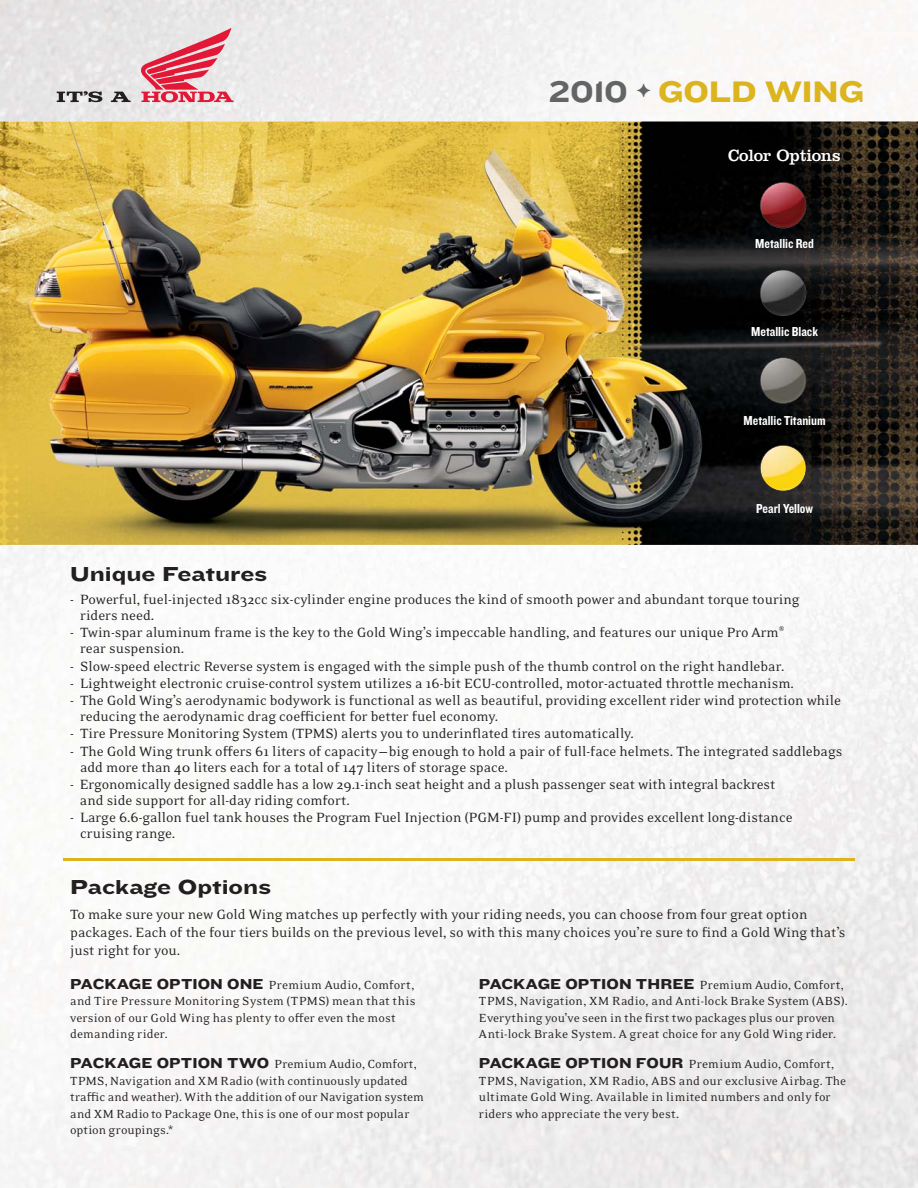
<style>
.page{position:relative;width:918px;height:1188px;background:#fff}
.page>*{position:absolute;margin:0;border:0;box-sizing:border-box;transform-origin:0 0}
.t1{font:30.75px "Knockout 53 Heviweight";letter-spacing:-.005em;color:#dcb41e}
.t2{font:21px "Knockout 54 Sumo";color:#231f20}
.t3{font:16.95px "Clarendon";letter-spacing:-.015em;color:#fff}
.t4{font:15.3px/16.2px "Eidetic Neo";color:#231f20}
.t5{font:13.5px/16.5px "Eidetic Neo";letter-spacing:.005em;color:#231f20}
.t6{font:13.5px "Knockout 50 Welterweight";color:#fff}
.s1{color:#636466}
.s2{font-family:"Monotype Sorts";font-size:18.3px;color:#636466}
.s3{font-family:"Knockout 53 Heviweight";font-size:15px}
</style>
<div class="page">
<img style="left:0;top:0;width:918px;height:1188px">
<img style="left:0;top:122px;width:918px;height:423px">
<svg style="left:760px;top:182px;width:47px;height:47px;background:#732a2f"></svg>
<svg style="left:760px;top:270px;width:47px;height:46px;background:#474747"></svg>
<svg style="left:760px;top:445px;width:47px;height:47px;background:#bda64e"></svg>
<svg style="left:760px;top:357px;width:47px;height:47px;background:#63615d"></svg>
<hr style="left:63px;top:859px;width:792px;height:2px;background:#dcb41e">
<svg style="left:111px;top:92px;width:20px;height:10px"></svg>
<svg style="left:141px;top:28px;width:93px;height:74px;background:#e599a4"></svg>
<svg style="left:57px;top:91px;width:45px;height:11px"></svg>
<h1 class="t1" style="left:549px;top:80px;width:317px"><span class="s1">2010</span> <span class="s2">F</span> GOLD WING</h1>
<p class="t3" style="left:728px;top:150px;width:114px">Color Options</p>
<p class="t6" style="left:755px;top:239px;width:60px">Metallic Red</p>
<p class="t6" style="left:751px;top:327px;width:68px">Metallic Black</p>
<p class="t6" style="left:744px;top:415px;width:84px">Metallic Titanium</p>
<p class="t6" style="left:756px;top:503px;width:59px">Pearl Yellow</p>
<h2 class="t2" style="left:70px;top:566px;width:199px">Unique Features</h2>
<p class="t4" style="left:80px;top:592px;width:721px;text-indent:-10px">- Powerful, fuel-injected 1832cc six-cylinder engine produces the kind of smooth power and abundant torque touring riders need.</p>
<p class="t4" style="left:80px;top:626px;width:706px;text-indent:-10px">- Twin-spar aluminum frame is the key to the Gold Wing’s impeccable handling, and features our unique Pro Arm<sup>® </sup>rear suspension.</p>
<p class="t4" style="left:70px;top:659px;width:716px">- Slow-speed electric Reverse system is engaged with the simple push of the thumb control on the right handlebar.</p>
<p class="t4" style="left:70px;top:676px;width:725px">- Lightweight electronic cruise-control system utilizes a 16-bit ECU-controlled, motor-actuated throttle mechanism.</p>
<p class="t4" style="left:80px;top:693px;width:762px;text-indent:-10px">- The Gold Wing’s aerodynamic bodywork is functional as well as beautiful, providing excellent rider wind protection while reducing the aerodynamic drag coefficient for better fuel economy.</p>
<p class="t4" style="left:70px;top:727px;width:565px">- Tire Pressure Monitoring System (TPMS) alerts you to underinflated tires automatically.</p>
<p class="t4" style="left:80px;top:744px;width:764px;text-indent:-10px">- The Gold Wing trunk offers 61 liters of capacity — big enough to hold a pair of full-face helmets. The integrated saddlebags add more than 40 liters each for a total of 147 liters of storage space.</p>
<p class="t4" style="left:80px;top:777px;width:697px;text-indent:-10px">- Ergonomically designed saddle has a low 29.1-inch seat height and a plush passenger seat with integral backrest and side support for all-day riding comfort.</p>
<p class="t4" style="left:80px;top:810px;width:714px;text-indent:-10px">- Large 6.6-gallon fuel tank houses the Program Fuel Injection (PGM-FI) pump and provides excellent long-distance cruising range.</p>
<h2 class="t2" style="left:70px;top:879px;width:202px">Package Options</h2>
<p class="t4" style="left:70px;top:906px;width:777px;line-height:18px">To make sure your new Gold Wing matches up perfectly with your riding needs, you can choose from four great option packages. Each of the four tiers builds on the previous level, so with this many choices you’re sure to find a Gold Wing that’s just right for you.</p>
<p class="t5" style="left:70px;top:977px;width:347px"><span class="s3">PACKAGE OPTION ONE</span> Premium Audio, Comfort, and Tire Pressure Monitoring System (TPMS) mean that this version of our Gold Wing has plenty to offer even the most demanding rider.</p>
<p class="t5" style="left:70px;top:1057px;width:355px"><span class="s3">PACKAGE OPTION TWO</span> Premium Audio, Comfort, TPMS, Navigation and XM Radio (with continuously updated traffic and weather). With the addition of our Navigation system and XM Radio to Package One, this is one of our most popular option groupings.<sup>*</sup></p>
<p class="t5" style="left:479px;top:977px;width:370px"><span class="s3">PACKAGE OPTION THREE</span> Premium Audio, Comfort, TPMS, Navigation, XM Radio, and Anti-lock Brake System (ABS).<br>Everything you’ve seen in the first two packages plus our proven Anti-lock Brake System. A great choice for any Gold Wing rider.</p>
<p class="t5" style="left:479px;top:1057px;width:369px"><span class="s3">PACKAGE OPTION FOUR</span> Premium Audio, Comfort, TPMS, Navigation, XM Radio, ABS and our exclusive Airbag. The ultimate Gold Wing. Available in limited numbers and only for riders who appreciate the very best.</p>
</div>
